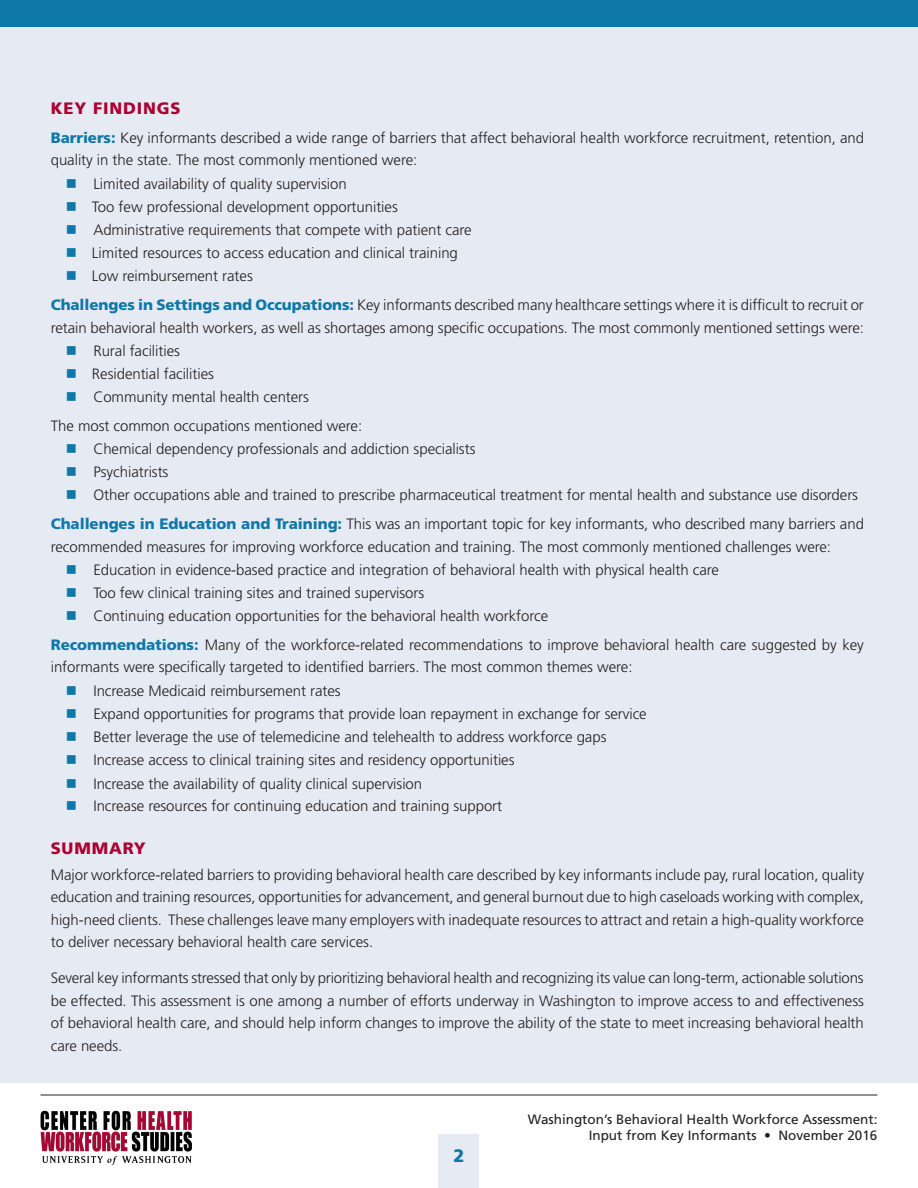
<style>
.page{position:relative;width:918px;height:1188px;background:#fff}
.page>*{position:absolute;margin:0;border:0;box-sizing:border-box;transform-origin:0 0}
.Facts{font:900 18px "Frutiger";color:#0f78a8}
.Body_Copy{font:900 16.5px "Frutiger";letter-spacing:.05em;color:#ab0333}
.Subhead_2{font:900 16.5px "Frutiger";letter-spacing:.05em;color:#ab0333}
.Body_Copy-2{font:300 15px/22.5px "Frutiger";letter-spacing:-.005em;color:#231f20}
.t1{font:13.5px/15.8px "Frutiger";color:#231f20;text-align:right}
.s1{font-weight:900;color:#0f78a8}
.s2{color:#0f78a8}
</style>
<div class="page">
<div style="left:439px;top:1134px;width:40px;height:54px;background:#e6ebf3"></div>
<div style="left:0;top:0;width:918px;height:27px;background:#0f78a8"></div>
<img style="left:40px;top:1110px;width:152px;height:55px">
<hr style="left:40px;top:1095px;width:838px;height:1px;background:#231f20">
<div style="left:0;top:27px;width:918px;height:1055px;background:#e6ebf3"></div>
<p class="Body_Copy" style="left:51px;top:98px;width:131px">KEY FINDINGS</p>
<p class="Body_Copy-2" style="left:51px;top:127px;width:815px"><span class="s1">Barriers:</span> Key informants described a wide range of barriers that affect behavioral health workforce recruitment, retention, and quality in the state. The most commonly mentioned were:</p>
<p class="Body_Copy-2" style="left:66px;top:172px;width:282px"><span class="s2">■</span> Limited availability of quality supervision</p>
<p class="Body_Copy-2" style="left:66px;top:196px;width:334px"><span class="s2">■</span> Too few professional development opportunities</p>
<p class="Body_Copy-2" style="left:66px;top:219px;width:407px"><span class="s2">■</span> Administrative requirements that compete with patient care</p>
<p class="Body_Copy-2" style="left:66px;top:242px;width:394px"><span class="s2">■</span> Limited resources to access education and clinical training</p>
<p class="Body_Copy-2" style="left:66px;top:265px;width:189px"><span class="s2">■</span> Low reimbursement rates</p>
<p class="Body_Copy-2" style="left:51px;top:294px;width:815px"><span class="s1">Challenges in Settings and Occupations:</span> Key informants described many healthcare settings where it is difficult to recruit or retain behavioral health workers, as well as shortages among specific occupations. The most commonly mentioned settings were:</p>
<p class="Body_Copy-2" style="left:66px;top:340px;width:116px"><span class="s2">■</span> Rural facilities</p>
<p class="Body_Copy-2" style="left:66px;top:363px;width:150px"><span class="s2">■</span> Residential facilities</p>
<p class="Body_Copy-2" style="left:66px;top:385px;width:245px"><span class="s2">■</span> Community mental health centers</p>
<p class="Body_Copy-2" style="left:51px;top:415px;width:313px">The most common occupations mentioned were:</p>
<p class="Body_Copy-2" style="left:66px;top:438px;width:411px"><span class="s2">■</span> Chemical dependency professionals and addiction specialists</p>
<p class="Body_Copy-2" style="left:66px;top:461px;width:104px"><span class="s2">■</span> Psychiatrists</p>
<p class="Body_Copy-2" style="left:66px;top:484px;width:794px"><span class="s2">■</span> Other occupations able and trained to prescribe pharmaceutical treatment for mental health and substance use disorders</p>
<p class="Body_Copy-2" style="left:51px;top:513px;width:815px"><span class="s1">Challenges in Education and Training:</span> This was an important topic for key informants, who described many barriers and recommended measures for improving workforce education and training. The most commonly mentioned challenges were:</p>
<p class="Body_Copy-2" style="left:66px;top:559px;width:655px"><span class="s2">■</span> Education in evidence-based practice and integration of behavioral health with physical health care</p>
<p class="Body_Copy-2" style="left:66px;top:582px;width:360px"><span class="s2">■</span> Too few clinical training sites and trained supervisors</p>
<p class="Body_Copy-2" style="left:66px;top:604px;width:484px"><span class="s2">■</span> Continuing education opportunities for the behavioral health workforce</p>
<p class="Body_Copy-2" style="left:51px;top:634px;width:815px"><span class="s1">Recommendations:</span> Many of the workforce-related recommendations to improve behavioral health care suggested by key informants were specifically targeted to identified barriers. The most common themes were:</p>
<p class="Body_Copy-2" style="left:66px;top:679px;width:276px"><span class="s2">■</span> Increase Medicaid reimbursement rates</p>
<p class="Body_Copy-2" style="left:66px;top:703px;width:583px"><span class="s2">■</span> Expand opportunities for programs that provide loan repayment in exchange for service</p>
<p class="Body_Copy-2" style="left:66px;top:726px;width:542px"><span class="s2">■</span> Better leverage the use of telemedicine and telehealth to address workforce gaps</p>
<p class="Body_Copy-2" style="left:66px;top:749px;width:450px"><span class="s2">■</span> Increase access to clinical training sites and residency opportunities</p>
<p class="Body_Copy-2" style="left:66px;top:772px;width:358px"><span class="s2">■</span> Increase the availability of quality clinical supervision</p>
<p class="Body_Copy-2" style="left:66px;top:795px;width:438px"><span class="s2">■</span> Increase resources for continuing education and training support</p>
<p class="Subhead_2" style="left:51px;top:838px;width:97px">SUMMARY</p>
<p class="Body_Copy-2" style="left:51px;top:863px;width:815px;text-align:justify">Major workforce-related barriers to providing behavioral health care described by key informants include pay, rural location, quality education and training resources, opportunities for advancement, and general burnout due to high caseloads working with complex, high-need clients. These challenges leave many employers with inadequate resources to attract and retain a high-quality workforce to deliver necessary behavioral health care services.</p>
<p class="Body_Copy-2" style="left:51px;top:967px;width:815px;text-align:justify">Several key informants stressed that only by prioritizing behavioral health and recognizing its value can long-term, actionable solutions be effected. This assessment is one among a number of efforts underway in Washington to improve access to and effectiveness of behavioral health care, and should help inform changes to improve the ability of the state to meet increasing behavioral health care needs.</p>
<p class="Facts" style="left:453px;top:1145px;width:13px">2</p>
<p class="t1" style="left:528px;top:1112px;width:351px">Washington’s Behavioral Health Workforce Assessment:<br>Input from Key Informants • November 2016</p>
</div>
